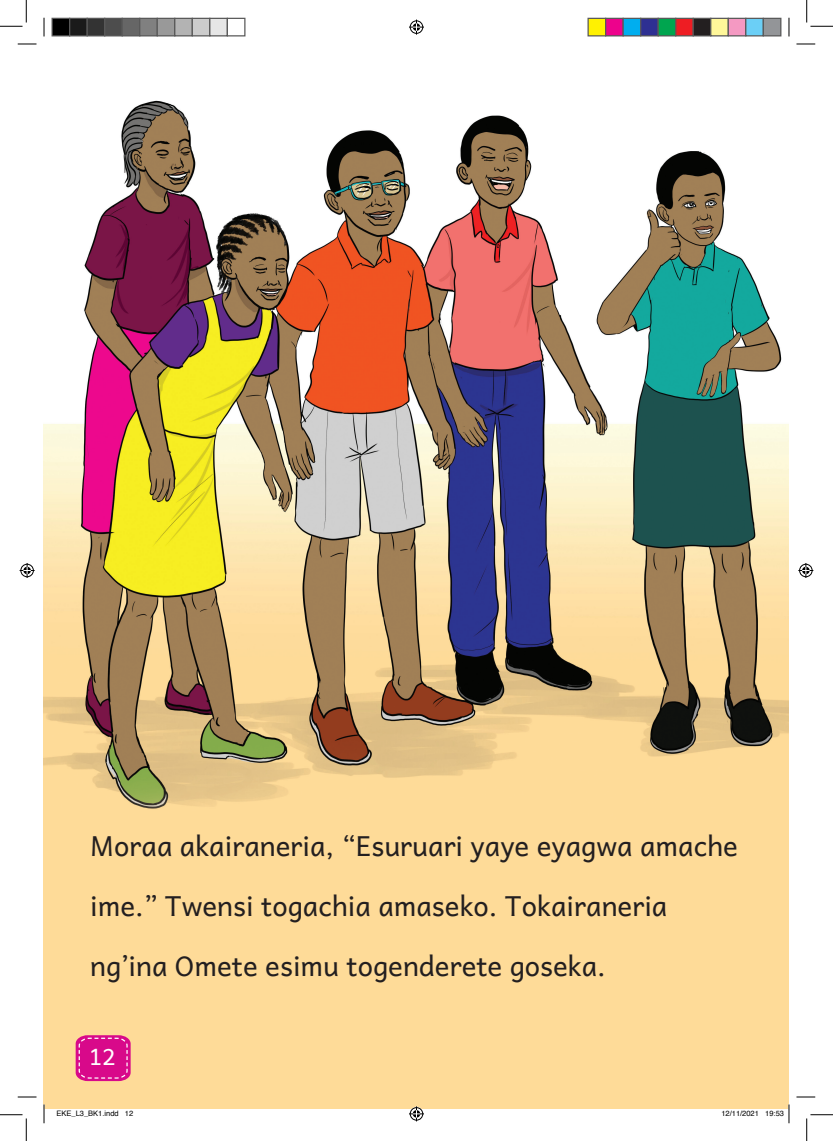
<style>
.page{position:relative;width:833px;height:1141px;background:#fff}
.page>*{position:absolute;margin:0;border:0;box-sizing:border-box;transform-origin:0 0}
.Body_text{font:27.5px/60px "Andika New Basic";color:#231f20}
.Body_text-2{font:22.5px "Andika New Basic";color:#fff}
.t1{font:7.5px "Helvetica";color:#000}
</style>
<div class="page">
<img style="left:44px;top:26px;width:744px;height:1082px">
<svg style="left:76px;top:1035px;width:54px;height:45px"></svg>
<svg style="left:18px;top:43px;width:18px;height:2px"></svg>
<svg style="left:796px;top:43px;width:18px;height:2px"></svg>
<svg style="left:18px;top:1096px;width:18px;height:1px"></svg>
<svg style="left:796px;top:1096px;width:18px;height:1px"></svg>
<svg style="left:43px;top:18px;width:2px;height:18px"></svg>
<svg style="left:43px;top:1104px;width:2px;height:19px"></svg>
<svg style="left:787px;top:18px;width:2px;height:18px"></svg>
<svg style="left:0;top:0;width:27px;height:27px"></svg>
<svg style="left:0;top:1114px;width:27px;height:26px"></svg>
<svg style="left:806px;top:0;width:26px;height:27px"></svg>
<svg style="left:806px;top:1114px;width:26px;height:26px"></svg>
<svg style="left:409px;top:20px;width:15px;height:15px"></svg>
<svg style="left:409px;top:1106px;width:15px;height:15px"></svg>
<svg style="left:20px;top:563px;width:15px;height:15px"></svg>
<svg style="left:798px;top:563px;width:14px;height:15px"></svg>
<div style="left:52px;top:18px;width:18px;height:18px;background:#000"></div>
<div style="left:51px;top:18px;width:19px;height:18px;border:1px solid #595959"></div>
<div style="left:70px;top:18px;width:17px;height:18px;background:#1a1a1a"></div>
<div style="left:69px;top:18px;width:19px;height:18px;border:1px solid #595959"></div>
<div style="left:87px;top:18px;width:18px;height:18px;background:#333"></div>
<div style="left:86px;top:18px;width:19px;height:18px;border:1px solid #595959"></div>
<div style="left:105px;top:18px;width:17px;height:18px;background:#4d4d4d"></div>
<div style="left:104px;top:18px;width:19px;height:18px;border:1px solid #595959"></div>
<div style="left:122px;top:18px;width:18px;height:18px;background:#666"></div>
<div style="left:121px;top:18px;width:19px;height:18px;border:1px solid #595959"></div>
<div style="left:140px;top:18px;width:17px;height:18px;background:#808080"></div>
<div style="left:139px;top:18px;width:19px;height:18px;border:1px solid #595959"></div>
<div style="left:157px;top:18px;width:18px;height:18px;background:#999"></div>
<div style="left:156px;top:18px;width:19px;height:18px;border:1px solid #595959"></div>
<div style="left:175px;top:18px;width:17px;height:18px;background:#b3b3b3"></div>
<div style="left:174px;top:18px;width:19px;height:18px;border:1px solid #595959"></div>
<div style="left:192px;top:18px;width:18px;height:18px;background:#ccc"></div>
<div style="left:191px;top:18px;width:19px;height:18px;border:1px solid #595959"></div>
<div style="left:210px;top:18px;width:17px;height:18px;background:#e6e6e6"></div>
<div style="left:209px;top:18px;width:19px;height:18px;border:1px solid #595959"></div>
<div style="left:227px;top:18px;width:18px;height:18px;background:#fff"></div>
<div style="left:226px;top:18px;width:19px;height:18px;border:1px solid #595959"></div>
<div style="left:587px;top:18px;width:18px;height:18px;background:#fff101"></div>
<div style="left:587px;top:18px;width:19px;height:18px;border:1px solid #595959"></div>
<div style="left:605px;top:18px;width:17px;height:18px;background:#ed028c"></div>
<div style="left:604px;top:18px;width:19px;height:18px;border:1px solid #595959"></div>
<div style="left:622px;top:18px;width:18px;height:18px;background:#00aeef"></div>
<div style="left:622px;top:18px;width:19px;height:18px;border:1px solid #595959"></div>
<div style="left:640px;top:18px;width:17px;height:18px;background:#2e3092"></div>
<div style="left:639px;top:18px;width:19px;height:18px;border:1px solid #595959"></div>
<div style="left:657px;top:18px;width:18px;height:18px;background:#00a54f"></div>
<div style="left:657px;top:18px;width:19px;height:18px;border:1px solid #595959"></div>
<div style="left:675px;top:18px;width:17px;height:18px;background:#ee1d23"></div>
<div style="left:674px;top:18px;width:19px;height:18px;border:1px solid #595959"></div>
<div style="left:692px;top:18px;width:18px;height:18px;background:#231f20"></div>
<div style="left:692px;top:18px;width:19px;height:18px;border:1px solid #595959"></div>
<div style="left:710px;top:18px;width:17px;height:18px;background:#fff79a"></div>
<div style="left:709px;top:18px;width:19px;height:18px;border:1px solid #595959"></div>
<div style="left:727px;top:18px;width:18px;height:18px;background:#f499c2"></div>
<div style="left:727px;top:18px;width:19px;height:18px;border:1px solid #595959"></div>
<div style="left:745px;top:18px;width:17px;height:18px;background:#6bcff6"></div>
<div style="left:744px;top:18px;width:19px;height:18px;border:1px solid #595959"></div>
<div style="left:762px;top:18px;width:18px;height:18px;background:#939598"></div>
<div style="left:762px;top:18px;width:19px;height:18px;border:1px solid #595959"></div>
<svg style="left:765px;top:1104px;width:24px;height:19px"></svg>
<p class="Body_text" style="left:90px;top:811px;width:649px">Moraa akairaneria, “Esuruari yaye eyagwa amache ime.” Twensi togachia amaseko. Tokairaneria ng’ina Omete esimu togenderete goseka.</p>
<p class="Body_text-2" style="left:89px;top:1035px;width:28px">12</p>
<p class="t1" style="left:56px;top:1107px;width:78px">EKE_L3_BK1.indd 12</p>
<p class="t1" style="left:721px;top:1107px;width:64px">12/11/2021 19:53</p>
</div>
